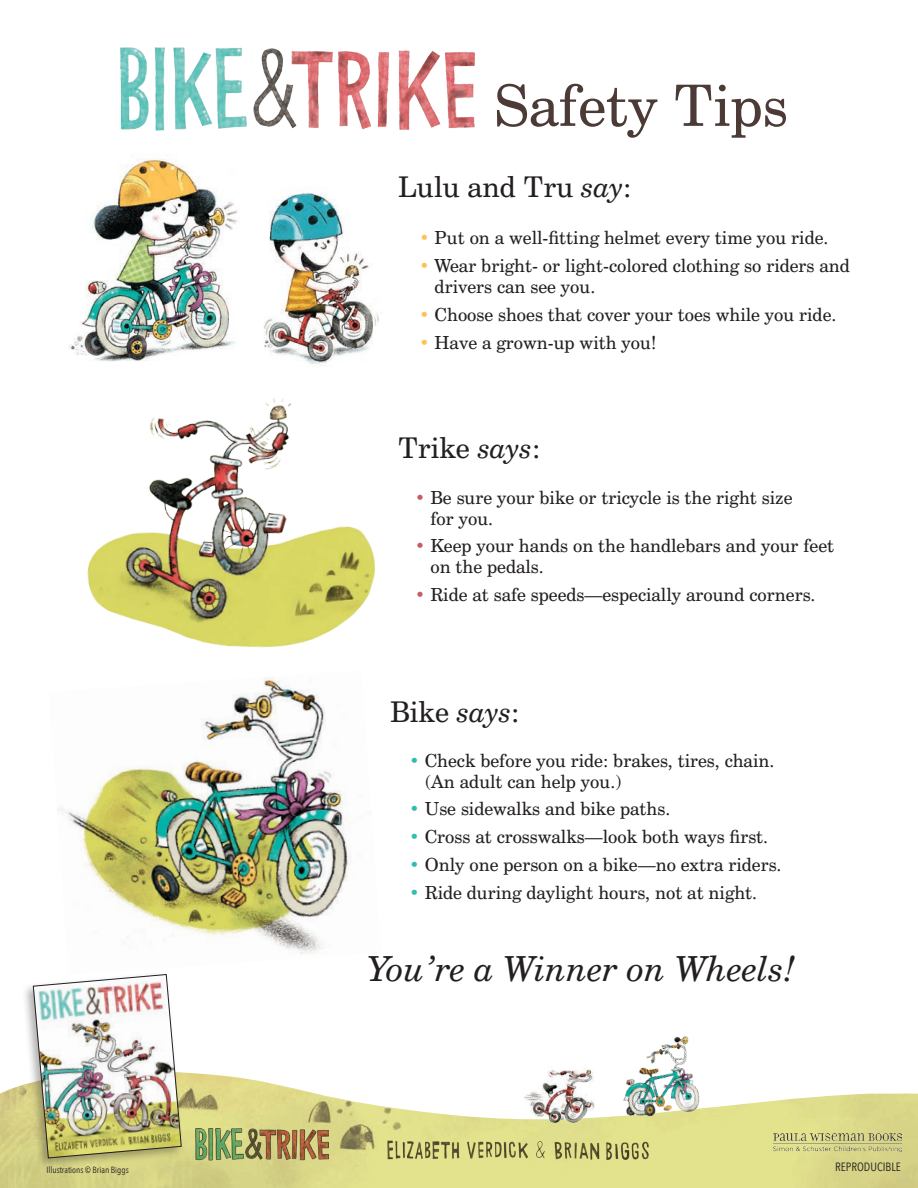
<style>
.page{position:relative;width:918px;height:1188px;background:#fff}
.page>*{position:absolute;margin:0;border:0;box-sizing:border-box;transform-origin:0 0}
.t1{font:57px "Century Schoolbook BT";color:#4b3a35}
.t2{font:italic 34.5px "Century Schoolbook BT";color:#231f20}
.t3{font:28.5px "Century Schoolbook BT";color:#231f20}
.t4{font:18px/21px "Century Schoolbook BT";color:#231f20}
.t5{font:12px "Avenir Next Condensed";color:#231f20}
.t6{font:9px "Avenir Next Condensed";color:#231f20}
.s1{font-style:italic}
.s2{color:#fec355}
.s3{color:#c65e63}
.s4{color:#31bdb2}
</style>
<div class="page">
<img style="left:0;top:1072px;width:918px;height:116px">
<div style="left:21px;top:971px;width:163px;height:199px;background:#231f20;opacity:.35"></div>
<img style="left:32px;top:971px;width:150px;height:205px">
<img style="left:774px;top:1133px;width:128px;height:19px">
<img style="left:187px;top:1125px;width:146px;height:40px">
<img style="left:383px;top:1135px;width:273px;height:33px">
<img style="left:120px;top:47px;width:355px;height:84px">
<img style="left:571px;top:1036px;width:149px;height:116px">
<img style="left:525px;top:1059px;width:73px;height:66px">
<img style="left:69px;top:159px;width:310px;height:208px">
<img style="left:49px;top:677px;width:302px;height:298px">
<img style="left:87px;top:398px;width:288px;height:250px">
<h1 class="t1" style="left:494px;top:70px;width:295px">Safety Tips</h1>
<h3 class="t3" style="left:398px;top:169px;width:235px">Lulu and Tru <span class="s1">say</span>:</h3>
<p class="t4" style="left:419px;top:227px;width:411px"><span class="s2">•</span> Put on a well-fitting helmet every time you ride.</p>
<p class="t4" style="left:435px;top:255px;width:417px;text-indent:-16px"><span class="s2">•</span> Wear bright- or light-colored clothing so riders and drivers can see you.</p>
<p class="t4" style="left:419px;top:304px;width:419px"><span class="s2">•</span> Choose shoes that cover your toes while you ride.</p>
<p class="t4" style="left:419px;top:331px;width:239px"><span class="s2">•</span> Have a grown-up with you!</p>
<h3 class="t3" style="left:398px;top:430px;width:144px">Trike <span class="s1">says</span>:</h3>
<p class="t4" style="left:430px;top:487px;width:364px;text-indent:-16px"><span class="s3">•</span> Be sure your bike or tricycle is the right size for you.</p>
<p class="t4" style="left:430px;top:535px;width:405px;text-indent:-16px"><span class="s3">•</span> Keep your hands on the handlebars and your feet on the pedals.</p>
<p class="t4" style="left:415px;top:584px;width:402px"><span class="s3">•</span> Ride at safe speeds—especially around corners.</p>
<h3 class="t3" style="left:390px;top:694px;width:131px">Bike <span class="s1">says</span>:</h3>
<p class="t4" style="left:425px;top:749px;width:351px;text-indent:-16px"><span class="s4">•</span> Check before you ride: brakes, tires, chain. (An adult can help you.)</p>
<p class="t4" style="left:409px;top:798px;width:262px"><span class="s4">•</span> Use sidewalks and bike paths.</p>
<p class="t4" style="left:409px;top:826px;width:360px"><span class="s4">•</span> Cross at crosswalks—look both ways first.</p>
<p class="t4" style="left:409px;top:854px;width:374px"><span class="s4">•</span> Only one person on a bike—no extra riders.</p>
<p class="t4" style="left:409px;top:881px;width:349px"><span class="s4">•</span> Ride during daylight hours, not at night.</p>
<h2 class="t2" style="left:367px;top:948px;width:430px">You’re a Winner on Wheels!</h2>
<p class="t6" style="left:46px;top:1162px;width:84px">Illustrations © Brian Biggs</p>
<p class="t5" style="left:835px;top:1157px;width:67px">REPRODUCIBLE</p>
</div>
